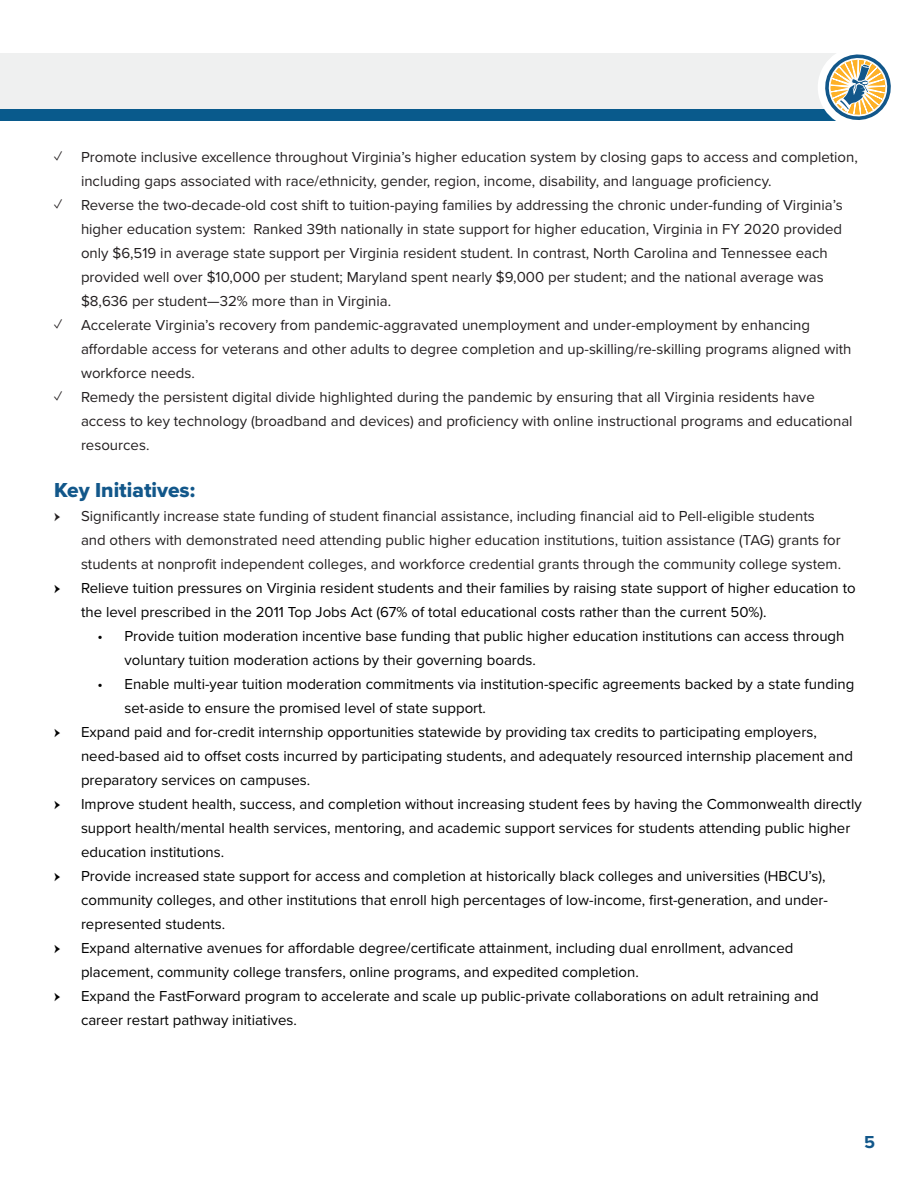
<style>
.page{position:relative;width:918px;height:1188px;background:#fff}
.page>*{position:absolute;margin:0;border:0;box-sizing:border-box;transform-origin:0 0}
.t1{font:21px "Proxima Nova Extrabld";color:#12578a}
.t2{font:700 18px "Proxima Nova";color:#12578a}
.t3{font:15px/24px "Proxima Nova";color:#000}
.t4{font:15px/24px "Proxima Nova";color:#231f20}
.t5{font:15px "Minion Pro";color:#000}
.t6{font:15px "Minion Pro";color:#231f20}
</style>
<div class="page">
<div style="left:0;top:53px;width:858px;height:56px;background:#eff0f0"></div>
<div style="left:0;top:109px;width:858px;height:11px;background:#095a8c"></div>
<svg style="left:813px;top:53px;width:78px;height:68px"></svg>
<p class="t4" style="left:81px;top:144px;width:778px;text-indent:-27px">✓ Promote inclusive excellence throughout Virginia’s higher education system by closing gaps to access and completion, including gaps associated with race/ethnicity, gender, region, income, disability, and language proficiency.</p>
<p class="t4" style="left:81px;top:192px;width:763px;text-indent:-27px">✓ Reverse the two-decade-old cost shift to tuition-paying families by addressing the chronic under-funding of Virginia’s higher education system: Ranked 39th nationally in state support for higher education, Virginia in FY 2020 provided only $6,519 in average state support per Virginia resident student. In contrast, North Carolina and Tennessee each provided well over $10,000 per student; Maryland spent nearly $9,000 per student; and the national average was $8,636 per student—32% more than in Virginia.</p>
<p class="t4" style="left:81px;top:312px;width:772px;text-indent:-27px">✓ Accelerate Virginia’s recovery from pandemic-aggravated unemployment and under-employment by enhancing affordable access for veterans and other adults to degree completion and up-skilling/re-skilling programs aligned with workforce needs.</p>
<p class="t4" style="left:81px;top:384px;width:773px;text-indent:-27px">✓ Remedy the persistent digital divide highlighted during the pandemic by ensuring that all Virginia residents have access to key technology (broadband and devices) and proficiency with online instructional programs and educational resources.</p>
<p class="t1" style="left:54px;top:474px;width:143px">Key Initiatives:</p>
<p class="t6" style="left:54px;top:506px;width:8px">ӹ</p>
<p class="t4" style="left:81px;top:503px;width:762px">Significantly increase state funding of student financial assistance, including financial aid to Pell-eligible students and others with demonstrated need attending public higher education institutions, tuition assistance (TAG) grants for students at nonprofit independent colleges, and workforce credential grants through the community college system.</p>
<p class="t5" style="left:54px;top:578px;width:8px">ӹ</p>
<p class="t3" style="left:81px;top:575px;width:776px">Relieve tuition pressures on Virginia resident students and their families by raising state support of higher education to the level prescribed in the 2011 Top Jobs Act (67% of total educational costs rather than the current 50%).</p>
<p class="t3" style="left:124px;top:623px;width:722px;text-indent:-27px">• Provide tuition moderation incentive base funding that public higher education institutions can access through voluntary tuition moderation actions by their governing boards.</p>
<p class="t3" style="left:124px;top:671px;width:731px;text-indent:-27px">• Enable multi-year tuition moderation commitments via institution-specific agreements backed by a state funding set-aside to ensure the promised level of state support.</p>
<p class="t5" style="left:54px;top:722px;width:8px">ӹ</p>
<p class="t3" style="left:81px;top:719px;width:774px">Expand paid and for-credit internship opportunities statewide by providing tax credits to participating employers, need-based aid to offset costs incurred by participating students, and adequately resourced internship placement and preparatory services on campuses.</p>
<p class="t5" style="left:54px;top:794px;width:8px">ӹ</p>
<p class="t3" style="left:81px;top:791px;width:782px">Improve student health, success, and completion without increasing student fees by having the Commonwealth directly support health/mental health services, mentoring, and academic support services for students attending public higher education institutions.</p>
<p class="t5" style="left:54px;top:866px;width:8px">ӹ</p>
<p class="t3" style="left:81px;top:863px;width:748px">Provide increased state support for access and completion at historically black colleges and universities (HBCU’s), community colleges, and other institutions that enroll high percentages of low-income, first-generation, and under&shy;represented students.</p>
<p class="t5" style="left:54px;top:938px;width:8px">ӹ</p>
<p class="t3" style="left:81px;top:935px;width:714px">Expand alternative avenues for affordable degree/certificate attainment, including dual enrollment, advanced placement, community college transfers, online programs, and expedited completion.</p>
<p class="t5" style="left:54px;top:986px;width:8px">ӹ</p>
<p class="t3" style="left:81px;top:983px;width:739px">Expand the FastForward program to accelerate and scale up public-private collaborations on adult retraining and career restart pathway initiatives.</p>
<p class="t2" style="left:864px;top:1129px;width:12px">5</p>
</div>
